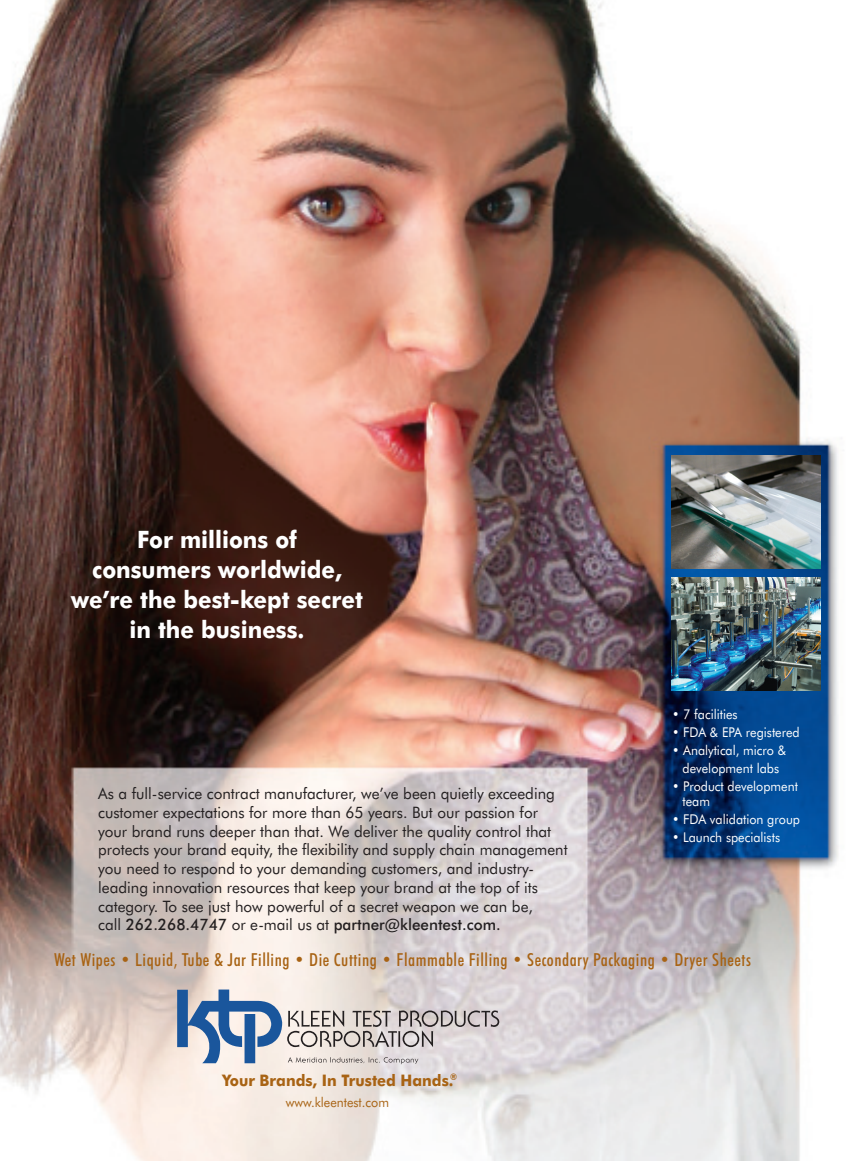
<style>
.page{position:relative;width:864px;height:1161px;background:#fff}
.page>*{position:absolute;margin:0;border:0;box-sizing:border-box;transform-origin:0 0}
.t1{font:700 24px "Futura BT";color:#fff;scale:.93 1}
.t2{font:500 condensed 18px "Futura BT";letter-spacing:.03em;color:#a86314}
.t3{font:700 15.9px "Futura BT";color:#a86314;scale:.93 1}
.t4{font:15.75px/18.8px "Futura BT";color:#231f20}
.t5{font:13.5px "Futura BT";color:#fff;scale:.93 1}
.t6{font:13.5px "Futura BT";color:#a86314;scale:.93 1}
.s1{font-weight:500}
</style>
<div class="page">
<img style="left:0;top:0;width:839px;height:1161px">
<svg style="left:177px;top:990px;width:322px;height:74px;background:#bbbdc5"></svg>
<img style="left:672px;top:578px;width:148px;height:113px">
<img style="left:672px;top:455px;width:148px;height:113px">
<p class="t1" style="left:137px;top:525px;width:174px">For millions of</p>
<p class="t1" style="left:92px;top:555px;width:270px">consumers worldwide,</p>
<p class="t1" style="left:71px;top:585px;width:315px">we’re the best-kept secret</p>
<p class="t1" style="left:130px;top:615px;width:190px">in the business.</p>
<p class="t4" style="left:98px;top:784px;width:471px">As a full-service contract manufacturer, we’ve been quietly exceeding customer expectations for more than 65 years. But our passion for your brand runs deeper than that. We deliver the quality control that protects your brand equity, the flexibility and supply chain management you need to respond to your demanding customers, and industry&shy;leading innovation resources that keep your brand at the top of its category. To see just how powerful of a secret weapon we can be,<br>call <span class="s1">262.268.4747</span> or e-mail us at <span class="s1">partner@kleentest.com.</span></p>
<p class="t5" style="left:672px;top:706px;width:72px">• 7 facilities</p>
<p class="t5" style="left:672px;top:724px;width:139px">• FDA &amp; EPA registered</p>
<p class="t5" style="left:672px;top:742px;width:124px">• Analytical, micro &amp;</p>
<p class="t5" style="left:683px;top:760px;width:105px">development labs</p>
<p class="t5" style="left:672px;top:778px;width:137px">• Product development</p>
<p class="t5" style="left:683px;top:793px;width:31px">team</p>
<p class="t5" style="left:672px;top:811px;width:139px">• FDA validation group</p>
<p class="t5" style="left:672px;top:829px;width:118px">• Launch specialists</p>
<p class="t2" style="left:54px;top:949px;width:699px">Wet Wipes • Liquid, Tube &amp; Jar Filling • Die Cutting • Flammable Filling • Secondary Packaging • Dryer Sheets</p>
<p class="t3" style="left:222px;top:1071px;width:254px">Your Brands, In Trusted Hands.<sup>®</sup></p>
<p class="t6" style="left:286px;top:1094px;width:112px">www.kleentest.com</p>
</div>
